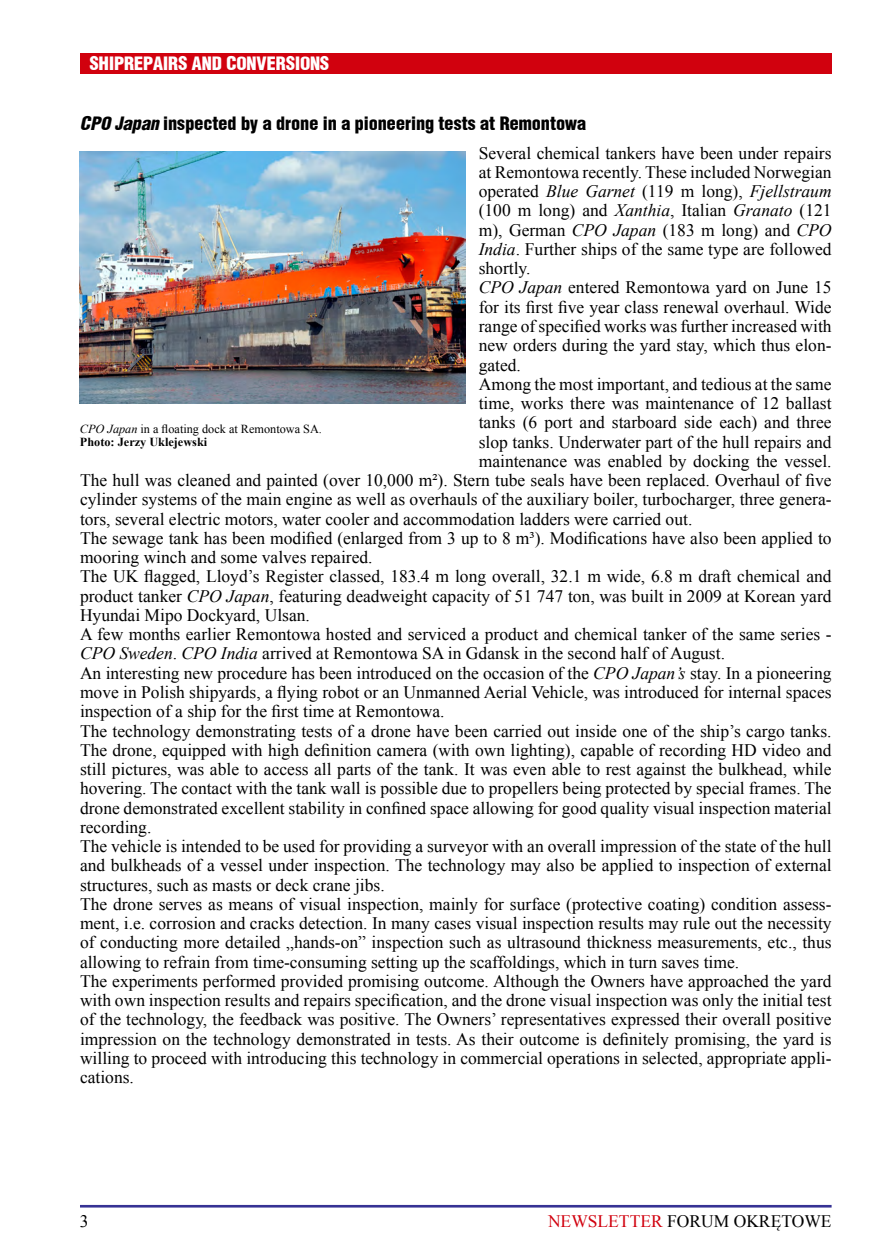
<style>
.page{position:relative;width:893px;height:1241px;background:#fff}
.page>*{position:absolute;margin:0;border:0;box-sizing:border-box;transform-origin:0 0}
.t1{font:18.38px "Switz Cond Blackpl";color:#000}
.t2{font:18.38px "Switz Cond Blackpl";color:#fff}
.t3{font:17.5px "Times New Roman";color:#000}
.t4{font:italic 17.5px "Times New Roman";color:#000}
.t5{font:12.25px/13.1px "Times New Roman";color:#000}
.s1{font-style:italic}
.s2{font-style:normal}
.s3{font-weight:700}
.s4{color:#d1010e}
</style>
<div class="page">
<hr style="left:80px;top:1204px;width:752px;height:3px;background:#363294">
<div style="left:80px;top:52px;width:752px;height:21px;background:#d1010e"></div>
<img style="left:80px;top:151px;width:386px;height:252px">
<p class="t2" style="left:90px;top:51px;width:241px">SHIPREPAIRS AND CONVERSIONS</p>
<p class="t1" style="left:80px;top:111px;width:508px"><span class="s1">CPO Japan</span> inspected by a drone in a pioneering tests at Remontowa</p>
<p class="t3" style="left:479px;top:140px;width:354px">Several chemical tankers have been under repairs</p>
<p class="t3" style="left:479px;top:160px;width:354px">at Remontowa recently. These included Norwegian</p>
<p class="t4" style="left:479px;top:179px;width:354px"><span class="s2">operated</span> Blue Garnet <span class="s2">(119 m long),</span> Fjellstraum</p>
<p class="t3" style="left:479px;top:198px;width:354px">(100 m long) and <span class="s1">Xanthia</span>, Italian <span class="s1">Granato</span> (121</p>
<p class="t3" style="left:479px;top:217px;width:354px">m), German <span class="s1">CPO Japan</span> (183 m long) and <span class="s1">CPO</span></p>
<p class="t3" style="left:479px;top:237px;width:354px"><span class="s1">India</span>. Further ships of the same type are followed</p>
<p class="t3" style="left:479px;top:256px;width:53px">shortly.</p>
<p class="t3" style="left:479px;top:275px;width:354px"><span class="s1">CPO Japan</span> entered Remontowa yard on June 15</p>
<p class="t3" style="left:479px;top:294px;width:354px">for its first five year class renewal overhaul. Wide</p>
<p class="t3" style="left:479px;top:314px;width:354px">range of specified works was further increased with</p>
<p class="t3" style="left:479px;top:333px;width:354px">new orders during the yard stay, which thus elon-</p>
<p class="t3" style="left:479px;top:352px;width:44px">gated.</p>
<p class="t3" style="left:479px;top:371px;width:354px">Among the most important, and tedious at the same</p>
<p class="t3" style="left:479px;top:391px;width:354px">time, works there was maintenance of 12 ballast</p>
<p class="t3" style="left:479px;top:410px;width:354px">tanks (6 port and starboard side each) and three</p>
<p class="t3" style="left:479px;top:429px;width:354px">slop tanks. Underwater part of the hull repairs and</p>
<p class="t3" style="left:479px;top:448px;width:354px">maintenance was enabled by docking the vessel.</p>
<p class="t3" style="left:80px;top:468px;width:753px">The hull was cleaned and painted (over 10,000 m²). Stern tube seals have been replaced. Overhaul of five</p>
<p class="t3" style="left:80px;top:487px;width:753px">cylinder systems of the main engine as well as overhauls of the auxiliary boiler, turbocharger, three genera-</p>
<p class="t3" style="left:80px;top:506px;width:614px">tors, several electric motors, water cooler and accommodation ladders were carried out.</p>
<p class="t3" style="left:80px;top:525px;width:753px">The sewage tank has been modified (enlarged from 3 up to 8 m³). Modifications have also been applied to</p>
<p class="t3" style="left:80px;top:545px;width:294px">mooring winch and some valves repaired.</p>
<p class="t3" style="left:80px;top:564px;width:753px">The UK flagged, Lloyd’s Register classed, 183.4 m long overall, 32.1 m wide, 6.8 m draft chemical and</p>
<p class="t3" style="left:80px;top:583px;width:753px">product tanker <span class="s1">CPO Japan</span>, featuring deadweight capacity of 51 747 ton, was built in 2009 at Korean yard</p>
<p class="t3" style="left:80px;top:602px;width:231px">Hyundai Mipo Dockyard, Ulsan.</p>
<p class="t3" style="left:80px;top:622px;width:753px">A few months earlier Remontowa hosted and serviced a product and chemical tanker of the same series -</p>
<p class="t3" style="left:80px;top:641px;width:646px"><span class="s1">CPO Sweden</span>. <span class="s1">CPO India</span> arrived at Remontowa SA in Gdansk in the second half of August.</p>
<p class="t3" style="left:80px;top:660px;width:753px">An interesting new procedure has been introduced on the occasion of the <span class="s1">CPO Japan’s</span> stay. In a pioneering</p>
<p class="t3" style="left:80px;top:679px;width:753px">move in Polish shipyards, a flying robot or an Unmanned Aerial Vehicle, was introduced for internal spaces</p>
<p class="t3" style="left:80px;top:699px;width:366px">inspection of a ship for the first time at Remontowa.</p>
<p class="t3" style="left:80px;top:718px;width:753px">The technology demonstrating tests of a drone have been carried out inside one of the ship’s cargo tanks.</p>
<p class="t3" style="left:80px;top:737px;width:753px">The drone, equipped with high definition camera (with own lighting), capable of recording HD video and</p>
<p class="t3" style="left:80px;top:756px;width:753px">still pictures, was able to access all parts of the tank. It was even able to rest against the bulkhead, while</p>
<p class="t3" style="left:80px;top:776px;width:753px">hovering. The contact with the tank wall is possible due to propellers being protected by special frames. The</p>
<p class="t3" style="left:80px;top:795px;width:753px">drone demonstrated excellent stability in confined space allowing for good quality visual inspection material</p>
<p class="t3" style="left:80px;top:814px;width:73px">recording.</p>
<p class="t3" style="left:80px;top:833px;width:753px">The vehicle is intended to be used for providing a surveyor with an overall impression of the state of the hull</p>
<p class="t3" style="left:80px;top:853px;width:753px">and bulkheads of a vessel under inspection. The technology may also be applied to inspection of external</p>
<p class="t3" style="left:80px;top:872px;width:306px">structures, such as masts or deck crane jibs.</p>
<p class="t3" style="left:80px;top:891px;width:753px">The drone serves as means of visual inspection, mainly for surface (protective coating) condition assess-</p>
<p class="t3" style="left:80px;top:910px;width:753px">ment, i.e. corrosion and cracks detection. In many cases visual inspection results may rule out the necessity</p>
<p class="t3" style="left:80px;top:930px;width:753px">of conducting more detailed „hands-on” inspection such as ultrasound thickness measurements, etc., thus</p>
<p class="t3" style="left:80px;top:949px;width:661px">allowing to refrain from time-consuming setting up the scaffoldings, which in turn saves time.</p>
<p class="t3" style="left:80px;top:968px;width:753px">The experiments performed provided promising outcome. Although the Owners have approached the yard</p>
<p class="t3" style="left:80px;top:987px;width:753px">with own inspection results and repairs specification, and the drone visual inspection was only the initial test</p>
<p class="t3" style="left:80px;top:1007px;width:753px">of the technology, the feedback was positive. The Owners’ representatives expressed their overall positive</p>
<p class="t3" style="left:80px;top:1026px;width:753px">impression on the technology demonstrated in tests. As their outcome is definitely promising, the yard is</p>
<p class="t3" style="left:80px;top:1045px;width:753px">willing to proceed with introducing this technology in commercial operations in selected, appropriate appli-</p>
<p class="t3" style="left:80px;top:1064px;width:55px">cations.</p>
<p class="t5" style="left:80px;top:421px;width:243px"><span class="s1">CPO Japan</span> in a floating dock at Remontowa SA.<br><span class="s3">Photo: Jerzy Uklejewski</span></p>
<p class="t3" style="left:80px;top:1208px;width:10px">3</p>
<p class="t3" style="left:548px;top:1208px;width:285px"><span class="s4">NEWSLETTER</span> FORUM OKRĘTOWE</p>
</div>
